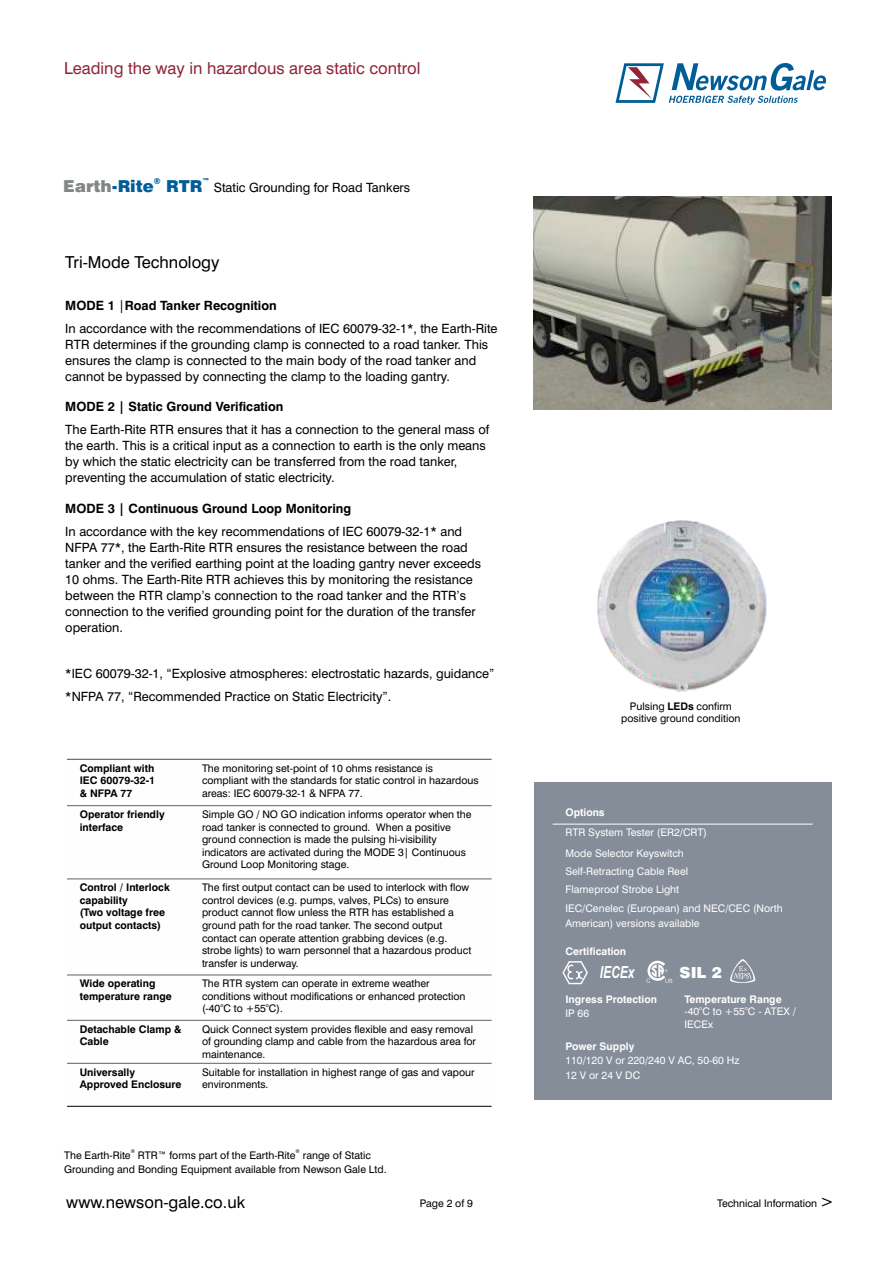
<style>
.page{position:relative;width:893px;height:1263px;background:#fff}
.page>*{position:absolute;margin:0;border:0;box-sizing:border-box;transform-origin:0 0}
.t1{font:italic 700 16.65px "Arial Narrow";color:#fefefe;scale:.88 1}
.t2{font:16.5px "Swiss 721 BT";color:#922539}
.t3{font:16.5px "Swiss 721 BT";color:#000}
.t4{font:900 16.5px "Swiss 721 BT";color:#838687}
.t5{font:900 15.3px "Swiss 721 BT";color:#fefefe}
.t6{font:12.75px/16px "Swiss 721 BT";color:#000}
.t7{font:700 12.75px "Swiss 721 BT";color:#000}
.t8{font:10.5px/12.6px "Swiss 721 BT";color:#000}
.t9{font:10.5px/18.8px "Swiss 721 BT";color:#fefefe}
.t10{font:700 10.5px/12.6px "Swiss 721 BT";color:#000}
.t11{font:700 10.5px "Swiss 721 BT";color:#fefefe}
.t12{font:900 8.25px "Swiss 721 BT";color:#005d98}
.t13{font:5.25px "Swiss 721 BT";color:#000}
.t14{font:5.25px "Swiss 721 BT";color:#fefefe}
.s1{font-weight:900;font-size:16.5px;color:#005d98}
.s2{font-weight:700}
.s3{font-size:16.5px}
</style>
<div class="page">
<div style="left:534px;top:783px;width:297px;height:317px;background:#858d99"></div>
<hr style="left:67px;top:1106px;width:425px;height:1px;background:#000">
<hr style="left:67px;top:1063px;width:425px;height:1px;background:#5f6161">
<hr style="left:67px;top:1020px;width:425px;height:1px;background:#5f6161">
<hr style="left:67px;top:975px;width:425px;height:1px;background:#5f6161">
<hr style="left:67px;top:879px;width:425px;height:1px;background:#5f6161">
<hr style="left:67px;top:805px;width:425px;height:1px;background:#5f6161">
<hr style="left:67px;top:759px;width:425px;height:1px;background:#4d4a4d">
<img style="left:597px;top:520px;width:170px;height:172px">
<hr style="left:553px;top:824px;width:260px;height:1px;background:#fefefe">
<svg style="left:562px;top:961px;width:26px;height:24px"></svg>
<svg style="left:730px;top:959px;width:26px;height:24px"></svg>
<svg style="left:646px;top:961px;width:26px;height:22px"></svg>
<img style="left:534px;top:197px;width:298px;height:212px">
<svg style="left:615px;top:63px;width:212px;height:42px"></svg>
<h2 class="t2" style="left:64px;top:62px;width:358px">Leading the way in hazardous area static control</h2>
<h2 class="t4" style="left:63px;top:180px;width:50px">Earth</h2>
<p class="t12" style="left:154px;top:178px;width:8px">®</p>
<p class="t12" style="left:202px;top:178px;width:8px">™</p>
<p class="t6" style="left:112px;top:181px;width:300px"><span class="s1">-Rite RTR</span> Static Grounding for Road Tankers</p>
<h2 class="t3" style="left:65px;top:255px;width:156px">Tri-Mode Technology</h2>
<p class="t6" style="left:65px;top:295px;width:434px;line-height:23px"><span class="s2">MODE 1</span> |<span class="s2">Road Tanker Recognition<br></span>In accordance with the recommendations of IEC 60079-32-1*, the Earth-Rite</p>
<p class="t6" style="left:65px;top:337px;width:424px">RTR determines if the grounding clamp is connected to a road tanker. This ensures the clamp is connected to the main body of the road tanker and cannot be bypassed by connecting the clamp to the loading gantry.</p>
<p class="t7" style="left:65px;top:402px;width:220px">MODE 2 | Static Ground Verification</p>
<p class="t6" style="left:65px;top:423px;width:425px">The Earth-Rite RTR ensures that it has a connection to the general mass of the earth. This is a critical input as a connection to earth is the only means by which the static electricity can be transferred from the road tanker, preventing the accumulation of static electricity.</p>
<p class="t7" style="left:65px;top:503px;width:287px">MODE 3 | Continuous Ground Loop Monitoring</p>
<p class="t6" style="left:65px;top:524px;width:417px">In accordance with the key recommendations of IEC 60079-32-1* and NFPA 77*, the Earth-Rite RTR ensures the resistance between the road tanker and the verified earthing point at the loading gantry never exceeds 10 ohms. The Earth-Rite RTR achieves this by monitoring the resistance between the RTR clamp’s connection to the road tanker and the RTR’s connection to the verified grounding point for the duration of the transfer operation.</p>
<p class="t6" style="left:65px;top:663px;width:431px;line-height:23px">*IEC 60079-32-1, “Explosive atmospheres: electrostatic hazards, guidance” *NFPA 77, “Recommended Practice on Static Electricity”.</p>
<p class="t10" style="left:80px;top:762px;width:77px;text-align:justify">Compliant with IEC 60079-32-1 &amp; NFPA 77</p>
<p class="t8" style="left:202px;top:762px;width:278px">The monitoring set-point of 10 ohms resistance is compliant with the standards for static control in hazardous areas: IEC 60079-32-1 &amp; NFPA 77.</p>
<p class="t10" style="left:80px;top:809px;width:86px">Operator friendly interface</p>
<p class="t8" style="left:202px;top:809px;width:271px">Simple GO / NO GO indication informs operator when the road tanker is connected to ground. When a positive ground connection is made the pulsing hi-visibility indicators are activated during the MODE 3| Continuous Ground Loop Monitoring stage.</p>
<p class="t10" style="left:80px;top:882px;width:92px">Control / Interlock capability<br>(Two voltage free output contacts)</p>
<p class="t8" style="left:202px;top:882px;width:271px">The first output contact can be used to interlock with flow control devices (e.g. pumps, valves, PLCs) to ensure product cannot flow unless the RTR has established a ground path for the road tanker. The second output contact can operate attention grabbing devices (e.g. strobe lights) to warn personnel that a hazardous product transfer is underway.</p>
<p class="t10" style="left:80px;top:978px;width:94px">Wide operating temperature range</p>
<p class="t8" style="left:202px;top:978px;width:265px">The RTR system can operate in extreme weather conditions without modifications or enhanced protection</p>
<p class="t13" style="left:220px;top:1003px;width:5px">o</p>
<p class="t13" style="left:266px;top:1003px;width:5px">o</p>
<p class="t8" style="left:202px;top:1003px;width:82px">(-40 C to +55 C).</p>
<p class="t10" style="left:80px;top:1023px;width:103px">Detachable Clamp &amp;<br>Cable</p>
<p class="t8" style="left:202px;top:1023px;width:276px">Quick Connect system provides flexible and easy removal of grounding clamp and cable from the hazardous area for maintenance.</p>
<p class="t10" style="left:80px;top:1066px;width:103px">Universally<br>Approved Enclosure</p>
<p class="t8" style="left:202px;top:1066px;width:274px">Suitable for installation in highest range of gas and vapour environments.</p>
<p class="t13" style="left:131px;top:1149px;width:6px">®</p>
<p class="t13" style="left:296px;top:1149px;width:6px">®</p>
<p class="t8" style="left:64px;top:1149px;width:324px;line-height:14.4px">The Earth-Rite RTR™ forms part of the Earth-Rite range of Static<br>Grounding and Bonding Equipment available from Newson Gale Ltd.</p>
<p class="t8" style="left:621px;top:701px;width:121px;text-align:center">Pulsing <span class="s2">LEDs</span> confirm positive ground condition</p>
<p class="t11" style="left:565px;top:808px;width:41px">Options</p>
<p class="t9" style="left:565px;top:823px;width:143px;line-height:20.2px">RTR System Tester (ER2/CRT)<br>Mode Selector Keyswitch</p>
<p class="t9" style="left:565px;top:862px;width:219px">Self-Retracting Cable Reel<br>Flameproof Strobe Light<br>IEC/Cenelec (European) and NEC/CEC (North</p>
<p class="t9" style="left:565px;top:914px;width:136px">American) versions available</p>
<p class="t11" style="left:565px;top:947px;width:62px">Certification</p>
<p class="t11" style="left:565px;top:995px;width:93px">Ingress Protection</p>
<p class="t9" style="left:565px;top:1005px;width:25px">IP 66</p>
<h1 class="t1" style="left:600px;top:966px;width:41px">IECEx</h1>
<h3 class="t5" style="left:680px;top:966px;width:44px">SIL 2</h3>
<p class="t11" style="left:684px;top:995px;width:99px">Temperature Range</p>
<p class="t14" style="left:699px;top:1006px;width:5px">o</p>
<p class="t14" style="left:745px;top:1006px;width:5px">o</p>
<p class="t9" style="left:684px;top:1006px;width:113px;line-height:12.6px">-40 C to +55 C - ATEX /<br>IECEx</p>
<p class="t11" style="left:565px;top:1042px;width:70px">Power Supply</p>
<p class="t9" style="left:565px;top:1054px;width:176px;line-height:14.4px">110/120 V or 220/240 V AC, 50-60 Hz<br>12 V or 24 V DC</p>
<h2 class="t3" style="left:66px;top:1195px;width:180px">www.newson-gale.co.uk</h2>
<p class="t8" style="left:717px;top:1198px;width:118px">Technical Information <span class="s3">&gt;</span></p>
<p class="t8" style="left:420px;top:1198px;width:55px">Page 2 of 9</p>
</div>
